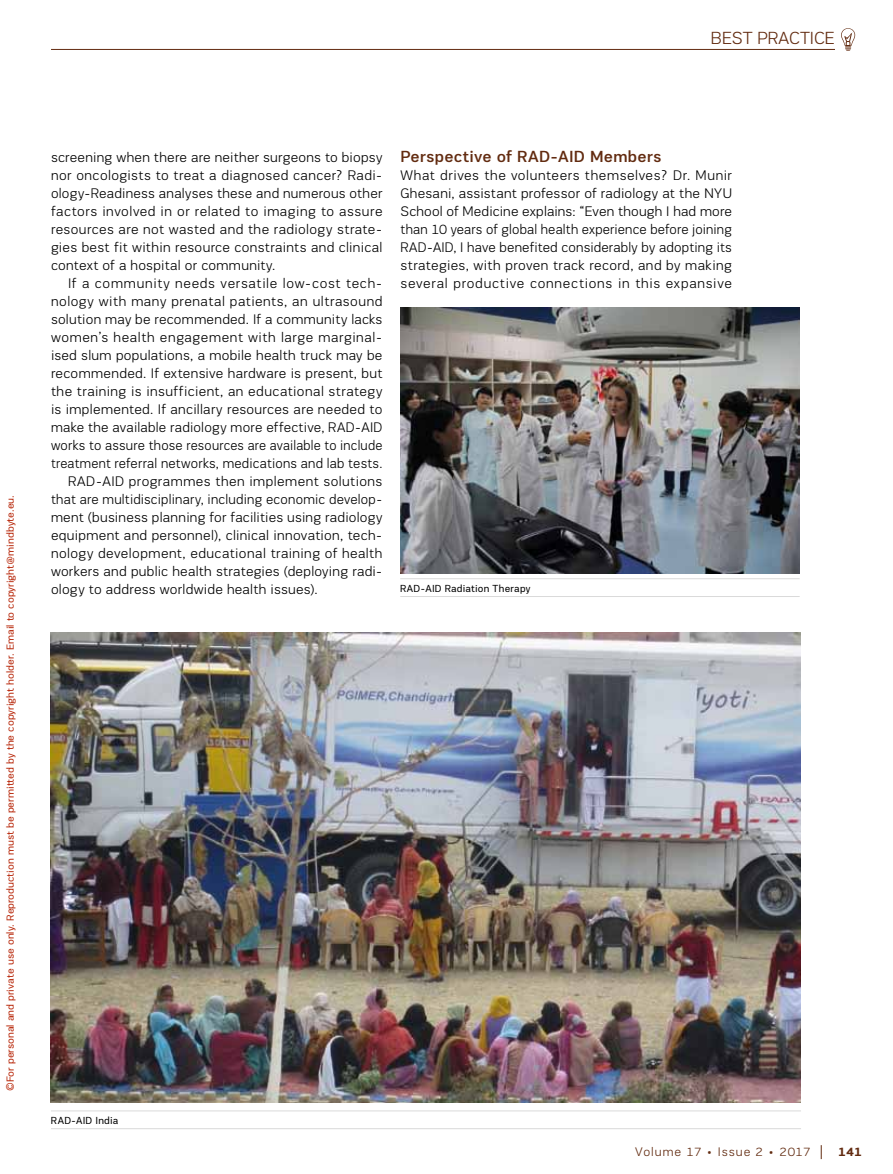
<style>
.page{position:relative;width:893px;height:1174px;background:#fff}
.page>*{position:absolute;margin:0;border:0;box-sizing:border-box;transform-origin:0 0}
.t1{font:300 18px "PRC Fidelity";color:#622b10}
.t2{font:500 16.5px "PRC Fidelity";letter-spacing:.015em;color:#622b10}
.t3{font:300 14.25px/18px "PRC Fidelity";letter-spacing:.015em;color:#000;text-align:justify}
.t4{font:300 14.25px "PRC Fidelity";letter-spacing:.015em;color:#000;scale:.94 1}
.t5{font:300 14.25px "PRC Fidelity";letter-spacing:.015em;color:#000;scale:.95 1}
.t6{font:300 12.75px "PRC Fidelity";letter-spacing:.07em;color:#622b10}
.t7{font:700 12.75px "PRC Fidelity";color:#622b10}
.t8{font:10.5px "PRC Fidelity";color:#b8290c}
.t9{font:10.5px "PRC Fidelity";letter-spacing:.025em;color:#000}
</style>
<div class="page">
<svg style="left:841px;top:28px;width:14px;height:23px"></svg>
<hr style="left:51px;top:49px;width:784px;height:1px;background:#622b10">
<svg style="left:821px;top:1145px;width:1px;height:14px"></svg>
<img style="left:51px;top:632px;width:749px;height:470px">
<img style="left:400px;top:307px;width:400px;height:266px">
<hr style="left:400px;top:578px;width:400px;height:1px;background:#dadada">
<hr style="left:400px;top:596px;width:400px;height:1px;background:#dadada">
<hr style="left:51px;top:1110px;width:750px;height:1px;background:#dadada">
<hr style="left:51px;top:1128px;width:750px;height:1px;background:#dadada">
<p class="t1" style="left:711px;top:28px;width:12px">BEST</p>
<p class="t1" style="left:758px;top:28px;width:77px">PRACTI CE</p>
<p class="t8" style="left:4px;top:1091px;width:597px;rotate:-90deg">©For personal and private use only. Reproduction must be permitted by the copyright holder. Email to copyright@mindbyte.eu.</p>
<p class="t3" style="left:51px;top:148px;width:333px">screening when there are neither surgeons to biopsy nor oncologists to treat a diagnosed cancer? Radi&shy;ology-Readiness analyses these and numerous other factors involved in or related to imaging to assure resources are not wasted and the radiology strate&shy;gies best fit within resource constraints and clinical context of a hospital or community.</p>
<p class="t3" style="left:51px;top:274px;width:333px;text-indent:17px">If a community needs versatile low-cost tech&shy;nology with many prenatal patients, an ultrasound solution may be recommended. If a community lacks women’s health engagement with large marginal&shy;ised slum populations, a mobile health truck may be recommended. If extensive hardware is present, but the training is insufficient, an educational strategy is implemented. If ancillary resources are needed to make the available radiology more effective, RAD</p>
<p class="t3" style="left:355px;top:418px;width:15px">-AID</p>
<p class="t5" style="left:51px;top:438px;width:350px">works to assure those resources are available to include</p>
<p class="t4" style="left:51px;top:456px;width:354px">treatment referral networks, medications and lab tests.</p>
<p class="t3" style="left:68px;top:472px;width:10px">RAD</p>
<p class="t3" style="left:96px;top:472px;width:15px">-AID</p>
<p class="t3" style="left:51px;top:472px;width:333px;text-indent:78px">programmes then implement solutions that are multidisciplinary, including economic develop&shy;ment (business planning for facilities using radiology equipment and personnel), clinical innovation, tech&shy;nology development, educational training of health workers and public health strategies (deploying radi&shy;ology to address worldwide health issues).</p>
<p class="t2" style="left:400px;top:147px;width:263px">Perspective of RAD-AID Members</p>
<p class="t3" style="left:400px;top:166px;width:333px">What drives the volunteers themselves? Dr. Munir Ghesani, assistant professor of radiology at the NYU School of Medicine explains: “Even though I had more than 10 years of global health experience before joining RAD</p>
<p class="t3" style="left:400px;top:238px;width:333px;text-indent:26px">-AID, I have benefited considerably by adopting its strategies, with proven track record, and by making several productive connections in this expansive</p>
<p class="t9" style="left:400px;top:582px;width:132px">RAD-AID Radiation Therapy</p>
<p class="t9" style="left:51px;top:1114px;width:69px">RAD-AID I ndia</p>
<p class="t6" style="left:635px;top:1144px;width:177px">Volume 17 • Issue 2 • 2017</p>
<p class="t7" style="left:838px;top:1144px;width:25px">141</p>
</div>
